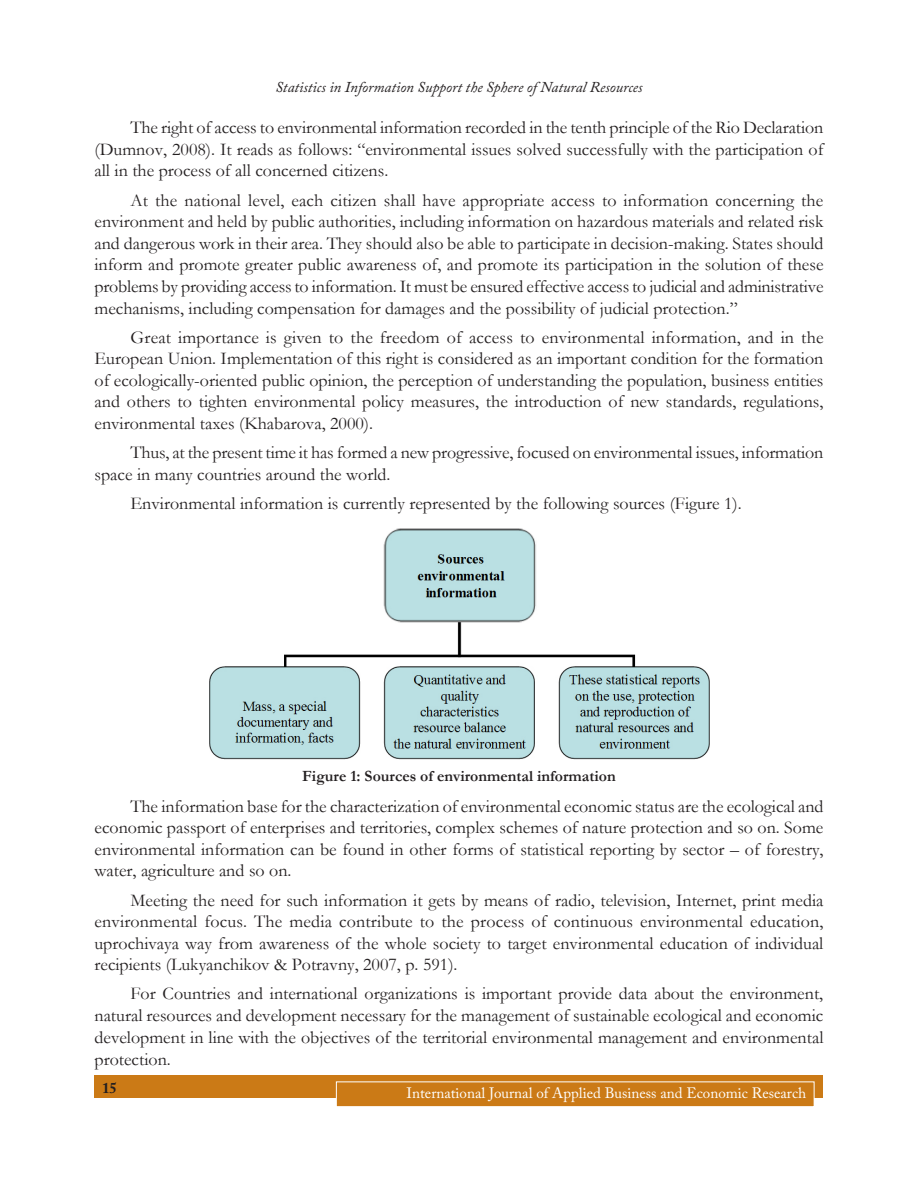
<style>
.page{position:relative;width:918px;height:1188px;background:#fff}
.page>*{position:absolute;margin:0;border:0;box-sizing:border-box;transform-origin:0 0}
.Body_text{font:18px/21.6px "Garamond";color:#231f20;text-align:justify}
.t1{font:700 15.75px "Garamond";color:#231f20}
.t2{font:italic 15px "Adobe Caslon Pro";color:#231f20}
.t3{font:15px "Adobe Caslon Pro";color:#fff}
.t4{font:700 15px "Adobe Caslon Pro";color:#231f20}
</style>
<div class="page">
<div style="left:94px;top:1076px;width:730px;height:22px;background:#cb7a16"></div>
<div style="left:336px;top:1082px;width:478px;height:25px;background:#cb7a16"></div>
<div style="left:336px;top:1082px;width:478px;height:25px;border:1px solid #fff"></div>
<img style="left:209px;top:529px;width:501px;height:230px">
<p class="t2" style="left:275px;top:78px;width:369px">Statistics in Information Support the Sphere of Natural Resources</p>
<p class="Body_text" style="left:94px;top:116px;width:730px;text-indent:36px">The right of access to environmental information recorded in the tenth principle of the Rio Declaration (Dumnov, 2008). It reads as follows: “environmental issues solved successfully with the participation of all in the process of all concerned citizens.</p>
<p class="Body_text" style="left:94px;top:189px;width:731px;text-indent:36px">At the national level, each citizen shall have appropriate access to information concerning the environment and held by public authorities, including information on hazardous materials and related risk and dangerous work in their area. They should also be able to participate in decision-making. States should inform and promote greater public awareness of, and promote its participation in the solution of these problems by providing access to information. It must be ensured effective access to judicial and administrative mechanisms, including compensation for damages and the possibility of judicial protection.”</p>
<p class="Body_text" style="left:94px;top:326px;width:731px;text-indent:36px">Great importance is given to the freedom of access to environmental information, and in the European Union. Implementation of this right is considered as an important condition for the formation of ecologically-oriented public opinion, the perception of understanding the population, business entities and others to tighten environmental policy measures, the introduction of new standards, regulations, environmental taxes (Khabarova, 2000).</p>
<p class="Body_text" style="left:94px;top:441px;width:730px;text-indent:36px">Thus, at the present time it has formed a new progressive, focused on environmental issues, information space in many countries around the world.</p>
<p class="Body_text" style="left:130px;top:492px;width:613px">Environmental information is currently represented by the following sources (Figure 1).</p>
<p class="t1" style="left:302px;top:765px;width:315px">Figure 1: Sources of environmental information</p>
<p class="Body_text" style="left:94px;top:795px;width:731px;text-indent:36px">The information base for the characterization of environmental economic status are the ecological and economic passport of enterprises and territories, complex schemes of nature protection and so on. Some environmental information can be found in other forms of statistical reporting by sector – of forestry, water, agriculture and so on.</p>
<p class="Body_text" style="left:94px;top:889px;width:731px;text-indent:36px">Meeting the need for such information it gets by means of radio, television, Internet, print media environmental focus. The media contribute to the process of continuous environmental education, uprochivaya way from awareness of the whole society to target environmental education of individual recipients (Lukyanchikov &amp; Potravny, 2007, p. 591).</p>
<p class="Body_text" style="left:94px;top:982px;width:731px;text-indent:36px">For Countries and international organizations is important provide data about the environment, natural resources and development necessary for the management of sustainable ecological and economic development in line with the objectives of the territorial environmental management and environmental protection.</p>
<p class="t4" style="left:102px;top:1079px;width:16px">15</p>
<p class="t3" style="left:407px;top:1084px;width:401px">International Journal of Applied Business and Economic Research</p>
</div>
